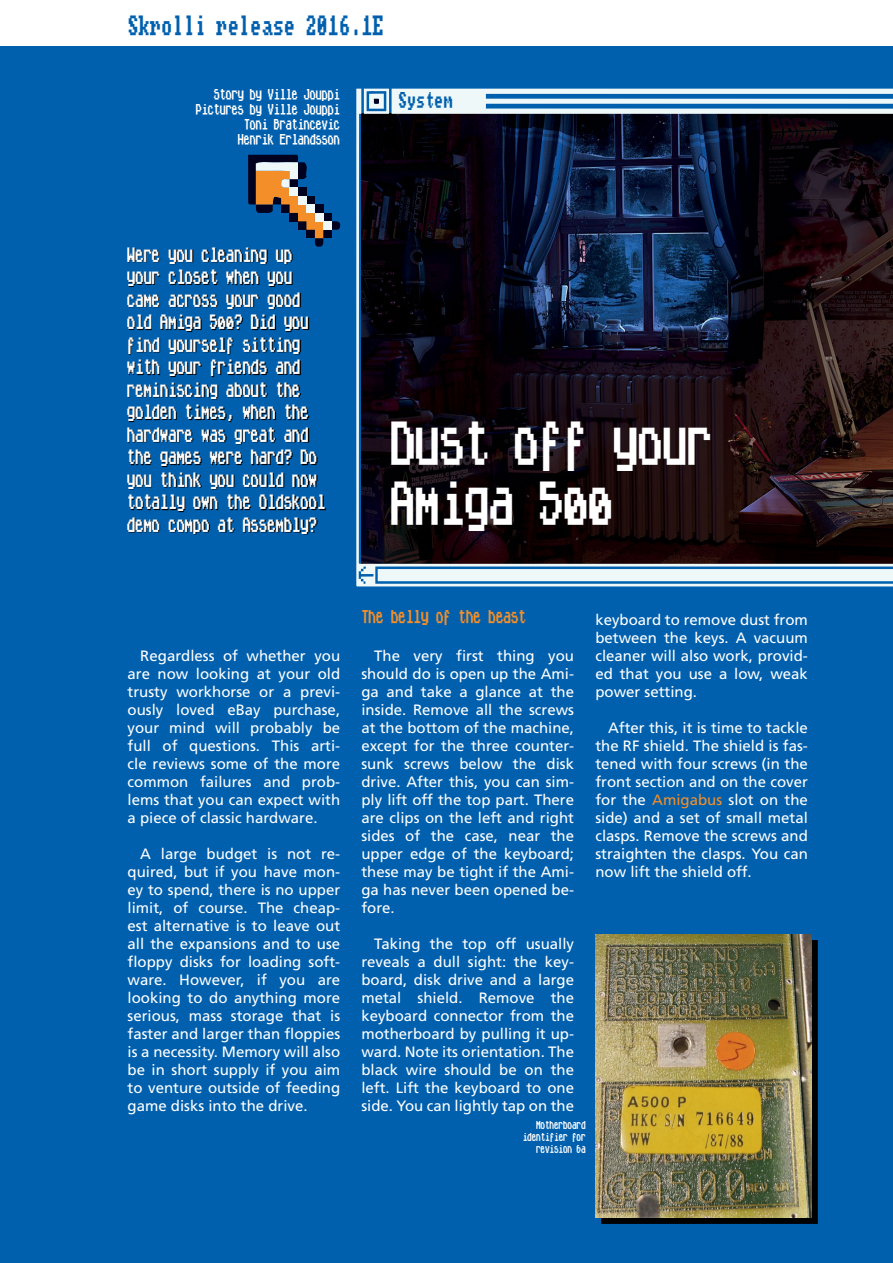
<style>
.page{position:relative;width:893px;height:1263px;background:#0060ae}
.page>*{position:absolute;margin:0;border:0;box-sizing:border-box;transform-origin:0 0}
.t1{font:49.5px/60px "Micro Knight Plus";color:#fff}
.t2{font:22.5px "Topaz Plusa 500 a 1000 a 2000";color:#0060ae}
.t3{font:18px "Topaz Plusa 500 a 1000 a 2000";color:#0060ae}
.t4{font:16.5px/22.5px "Micro Knight Plus";color:#fff}
.t5{font:15px/18px "Frutiger LT Std";color:#fff;text-align:justify}
.t6{font:15px "Micro Knight Plus";color:#f48e29}
.t7{font:12px/15px "Micro Knight Plus";color:#fff;text-align:right}
.t8{font:9px/12px "Micro Knight Plus";color:#fff;text-align:right}
.s1{color:#f48e29}
</style>
<div class="page">
<div style="left:0;top:0;width:893px;height:45px;background:#fff"></div>
<svg style="left:356px;top:89px;width:537px;height:497px"></svg>
<svg style="left:377px;top:569px;width:516px;height:12px"></svg>
<svg style="left:364px;top:89px;width:529px;height:25px"></svg>
<svg style="left:128px;top:248px;width:198px;height:286px"></svg>
<div style="left:601px;top:940px;width:217px;height:284px;background:#000"></div>
<img style="left:595px;top:934px;width:217px;height:283px">
<div style="left:323px;top:230px;width:9px;height:8px;background:#00001f"></div>
<svg style="left:332px;top:221px;width:9px;height:9px"></svg>
<div style="left:323px;top:213px;width:9px;height:8px;background:#00001f"></div>
<svg style="left:248px;top:155px;width:76px;height:92px"></svg>
<div style="left:323px;top:221px;width:9px;height:9px;background:#eff8f8"></div>
<div style="left:315px;top:213px;width:8px;height:8px;background:#eff8f8"></div>
<div style="left:306px;top:204px;width:9px;height:9px;background:#eff8f8"></div>
<h2 class="t2" style="left:128px;top:17px;width:258px">Skrolli release 2016.1E</h2>
<p class="t7" style="left:196px;top:90px;width:145px">Story by Ville Jouppi<br>Pictures by Ville Jouppi<br>Toni Bratincevic<br>Henrik Erlandsson</p>
<p class="t3" style="left:398px;top:94px;width:55px">System</p>
<p class="t4" style="left:128px;top:247px;width:199px">Were you cleaning up your closet when you came across your good old Amiga 500? Did you find yourself sitting with your friends and reminiscing about the golden times, when the hardware was great and the games were hard? Do you think you could now totally own the Oldskool demo compo at Assembly?</p>
<h1 class="t1" style="left:392px;top:424px;width:323px">Dust off your<br>Amiga 500</h1>
<p class="t5" style="left:128px;top:647px;width:214px;text-indent:13px">Regardless of whether you are now looking at your old trusty workhorse or a previ&shy;ously loved eBay purchase, your mind will probably be full of questions. This arti&shy;cle reviews some of the more common failures and prob&shy;lems that you can expect with a piece of classic hardware.</p>
<p class="t5" style="left:128px;top:845px;width:214px;text-indent:13px">A large budget is not re&shy;quired, but if you have mon&shy;ey to spend, there is no upper limit, of course. The cheap&shy;est alternative is to leave out all the expansions and to use floppy disks for loading soft&shy;ware. However, if you are looking to do anything more serious, mass storage that is faster and larger than floppies is a necessity. Memory will also be in short supply if you aim to venture outside of feeding game disks into the drive.</p>
<p class="t6" style="left:361px;top:611px;width:166px">The belly of the beast</p>
<p class="t5" style="left:361px;top:647px;width:214px;text-indent:13px">The very first thing you should do is open up the Ami&shy;ga and take a glance at the inside. Remove all the screws at the bottom of the machine, except for the three counter&shy;sunk screws below the disk drive. After this, you can sim&shy;ply lift off the top part. There are clips on the left and right sides of the case, near the upper edge of the keyboard; these may be tight if the Ami&shy;ga has never been opened be&shy;fore.</p>
<p class="t5" style="left:361px;top:935px;width:214px;text-indent:13px">Taking the top off usually reveals a dull sight: the key&shy;board, disk drive and a large metal shield. Remove the keyboard connector from the motherboard by pulling it up&shy;ward. Note its orientation. The black wire should be on the left. Lift the keyboard to one side. You can lightly tap on the</p>
<p class="t8" style="left:523px;top:1120px;width:64px">Motherboard identifier for revision 6a</p>
<p class="t5" style="left:595px;top:611px;width:214px">keyboard to remove dust from between the keys. A vacuum cleaner will also work, provid&shy;ed that you use a low, weak power setting.</p>
<p class="t5" style="left:595px;top:719px;width:214px;text-indent:13px">After this, it is time to tackle the RF shield. The shield is fas&shy;tened with four screws (in the front section and on the cover for the <span class="s1">Amigabus</span> slot on the side) and a set of small metal clasps. Remove the screws and straighten the clasps. You can now lift the shield off.</p>
</div>
